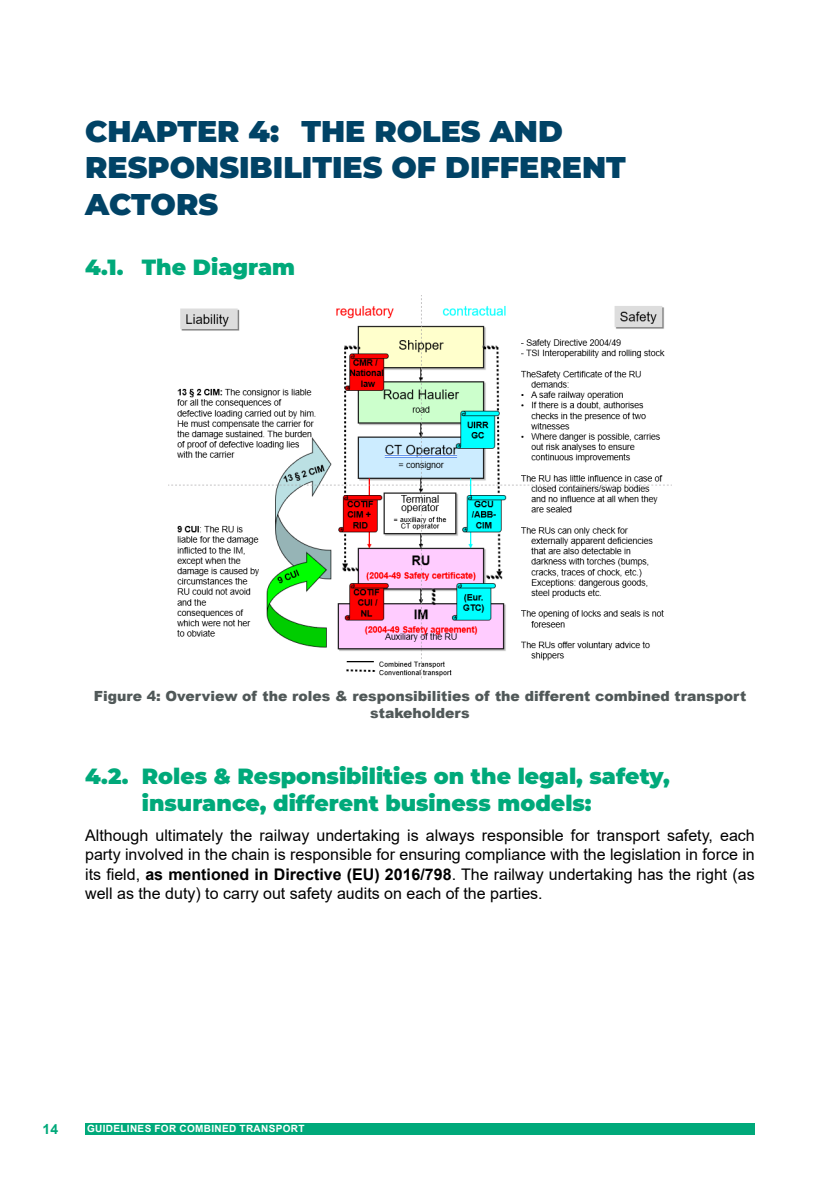
<style>
.page{position:relative;width:840px;height:1191px;background:#fff}
.page>*{position:absolute;margin:0;border:0;box-sizing:border-box;transform-origin:0 0}
.t1{font:900 30px/36px "Montserrat";color:#014366}
.t2{font:900 22px/26.4px "Montserrat";color:#00a97a}
.t3{font:16px/19.2px "Arial";color:#000;text-align:justify}
.t4{font:900 14px/16.8px "Arial";color:#505858;text-align:center}
.t5{font:700 14px "Arial";color:#00a97a}
.t6{font:700 10px "Arial";letter-spacing:.035em;color:#fff}
.s1{font-weight:700}
</style>
<div class="page">
<div style="left:85px;top:1123px;width:669px;height:11px;background:#00a97a"></div>
<img style="left:169px;top:295px;width:500px;height:384px">
<h1 class="t1" style="left:85px;top:112px;width:542px;text-indent:163px">4: THE ROLES AND<br>RESPONSIBILITIES OF DIFFERENT<br>ACTORS</h1>
<h1 class="t1" style="left:85px;top:112px;width:114px">Chapter</h1>
<h2 class="t2" style="left:85px;top:252px;width:211px">4.1. The Diagram</h2>
<p class="t4" style="left:94px;top:687px;width:653px">Figure 4: Overview of the roles &amp; responsibilities of the different combined transport stakeholders</p>
<h2 class="t2" style="left:142px;top:762px;width:529px;text-indent:-57px">4.2. Roles &amp; Responsibilities on the legal, safety, insurance, different business models:</h2>
<p class="t3" style="left:85px;top:826px;width:670px">Although ultimately the railway undertaking is always responsible for transport safety, each party involved in the chain is responsible for ensuring compliance with the legislation in force in its field, <span class="s1">as mentioned in Directive (EU) 2016/798</span>. The railway undertaking has the right (as well as the duty) to carry out safety audits on each of the parties.</p>
<p class="t5" style="left:43px;top:1119px;width:17px">14</p>
<p class="t6" style="left:87px;top:1121px;width:161px">GUIDELINES FOR COMBINED TRA</p>
<p class="t6" style="left:261px;top:1121px;width:38px">NSPORT</p>
</div>
